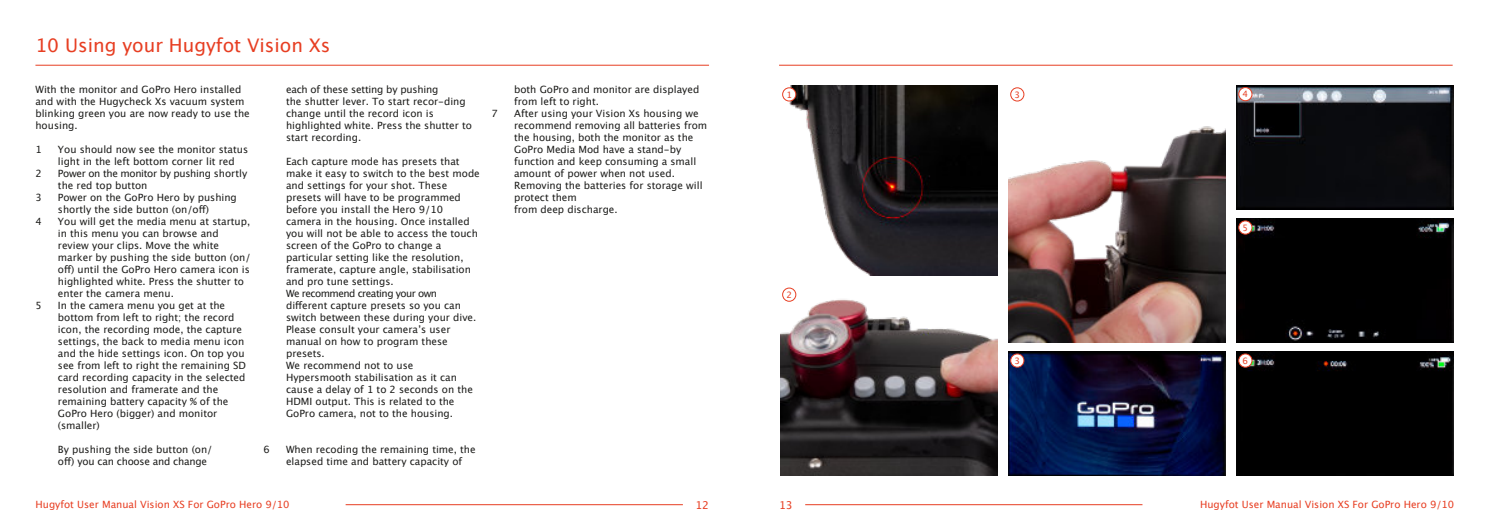
<style>
.page{position:relative;width:1489px;height:525px;background:#fff}
.page>*{position:absolute;margin:0;border:0;box-sizing:border-box;transform-origin:0 0}
.t1{font:18.75px "Lucida Grande";color:#e73e22}
.t2{font:10.75px "Lucida Grande";color:#e73e22}
.t3{font:10px/12px "Lucida Grande";color:#1d1d1b}
.t4{font:10px "Lucida Grande";color:#e73e22}
.t5{font:10px/12px "Lucida Grande";letter-spacing:-.03em;color:#1d1d1b}
.t6{font:8.88px "Lucida Grande";color:#e73e22}
</style>
<div class="page">
<hr style="left:805px;top:504px;width:337px;height:1px;background:#e73e22">
<hr style="left:345px;top:504px;width:338px;height:1px;background:#e73e22">
<hr style="left:35px;top:65px;width:674px;height:1px;background:#e73e22">
<hr style="left:779px;top:65px;width:673px;height:1px;background:#e73e22">
<img style="left:782px;top:85px;width:215px;height:190px">
<img style="left:1008px;top:351px;width:217px;height:124px">
<div style="left:1236px;top:351px;width:217px;height:124px;background:#000"></div>
<img style="left:1008px;top:87px;width:217px;height:256px">
<img style="left:780px;top:287px;width:217px;height:188px">
<img style="left:1236px;top:85px;width:217px;height:124px">
<div style="left:1236px;top:218px;width:217px;height:124px;background:#000"></div>
<div style="left:782px;top:88px;width:14px;height:13px;background:#fff;border:1px solid #e73e22;border-radius:50%"></div>
<div style="left:1010px;top:353px;width:14px;height:14px;background:#fff;border:1px solid #e73e22;border-radius:50%"></div>
<div style="left:1238px;top:353px;width:13px;height:14px;background:#fff;border:1px solid #e73e22;border-radius:50%"></div>
<div style="left:1010px;top:88px;width:14px;height:13px;background:#fff;border:1px solid #e73e22;border-radius:50%"></div>
<div style="left:782px;top:288px;width:14px;height:13px;background:#fff;border:1px solid #e73e22;border-radius:50%"></div>
<div style="left:1238px;top:87px;width:13px;height:14px;background:#fff;border:1px solid #e73e22;border-radius:50%"></div>
<div style="left:1238px;top:221px;width:13px;height:13px;background:#fff;border:1px solid #e73e22;border-radius:50%"></div>
<h1 class="t1" style="left:35px;top:38px;width:296px">10 Using your Hugyfot Vision Xs</h1>
<p class="t3" style="left:35px;top:84px;width:216px">With the monitor and GoPro Hero installed and with the Hugycheck Xs vacuum system blinking green you are now ready to use the housing.</p>
<p class="t3" style="left:35px;top:144px;width:8px">1</p>
<p class="t3" style="left:58px;top:144px;width:192px">You should now see the monitor status light in the left bottom corner lit red</p>
<p class="t3" style="left:35px;top:168px;width:8px">2</p>
<p class="t5" style="left:58px;top:168px;width:191px">Power on the monitor by pushing shortly the red top button</p>
<p class="t3" style="left:35px;top:192px;width:8px">3</p>
<p class="t3" style="left:58px;top:192px;width:180px">Power on the GoPro Hero by pushing shortly the side button (on/off)</p>
<p class="t3" style="left:35px;top:216px;width:8px">4</p>
<p class="t3" style="left:58px;top:216px;width:194px">You will get the media menu at startup, in this menu you can browse and review your clips. Move the white marker by pushing the side button (on/ off) until the GoPro Hero camera icon is highlighted white. Press the shutter to enter the camera menu.</p>
<p class="t3" style="left:35px;top:300px;width:8px">5</p>
<p class="t3" style="left:58px;top:300px;width:189px">In the camera menu you get at the bottom from left to right; the record icon, the recording mode, the capture settings, the back to media menu icon and the hide settings icon. On top you see from left to right the remaining SD card recording capacity in the selected resolution and framerate and the remaining battery capacity % of the GoPro Hero (bigger) and monitor (smaller)</p>
<p class="t3" style="left:58px;top:444px;width:156px">By pushing the side button (on/ off) you can choose and change</p>
<p class="t3" style="left:286px;top:84px;width:187px">each of these setting by pushing<br>the shutter lever. To start recor-ding change until the record icon is highlighted white. Press the shutter to start recording.</p>
<p class="t3" style="left:286px;top:156px;width:195px">Each capture mode has presets that make it easy to switch to the best mode and settings for your shot. These presets will have to be programmed before you install the Hero 9/10 camera in the housing. Once installed you will not be able to access the touch screen of the GoPro to change a particular setting like the resolution, framerate, capture angle, stabilisation and pro tune settings.<br>We recommend creating your own different capture presets so you can switch between these during your dive.<br>Please consult your cameraʼs user manual on how to program these presets.<br>We recommend not to use<br>Hypersmooth stabilisation as it can cause a delay of 1 to 2 seconds on the<br>HDMI output. This is related to the<br>GoPro camera, not to the housing.</p>
<p class="t3" style="left:263px;top:444px;width:8px">6</p>
<p class="t3" style="left:286px;top:444px;width:191px">When recoding the remaining time, the elapsed time and battery capacity of</p>
<p class="t3" style="left:514px;top:84px;width:187px">both GoPro and monitor are displayed from left to right.</p>
<p class="t3" style="left:491px;top:108px;width:8px">7</p>
<p class="t3" style="left:514px;top:108px;width:195px">After using your Vision Xs housing we recommend removing all batteries from the housing, both the monitor as the<br>GoPro Media Mod have a stand-by function and keep consuming a small amount of power when not used.<br>Removing the batteries for storage will protect them<br>from deep discharge.</p>
<p class="t6" style="left:786px;top:91px;width:7px">1</p>
<p class="t6" style="left:786px;top:291px;width:7px">2</p>
<p class="t6" style="left:1014px;top:91px;width:7px">3</p>
<p class="t6" style="left:1242px;top:90px;width:7px">4</p>
<p class="t6" style="left:1242px;top:224px;width:7px">5</p>
<p class="t6" style="left:1014px;top:357px;width:7px">3</p>
<p class="t6" style="left:1242px;top:357px;width:7px">6</p>
<p class="t4" style="left:35px;top:500px;width:256px">Hugyfot User Manual Vision XS For GoPro Hero 9/10</p>
<p class="t2" style="left:695px;top:500px;width:15px">12</p>
<p class="t2" style="left:779px;top:500px;width:15px">13</p>
<p class="t4" style="left:1199px;top:500px;width:256px">Hugyfot User Manual Vision XS For GoPro Hero 9/10</p>
</div>
